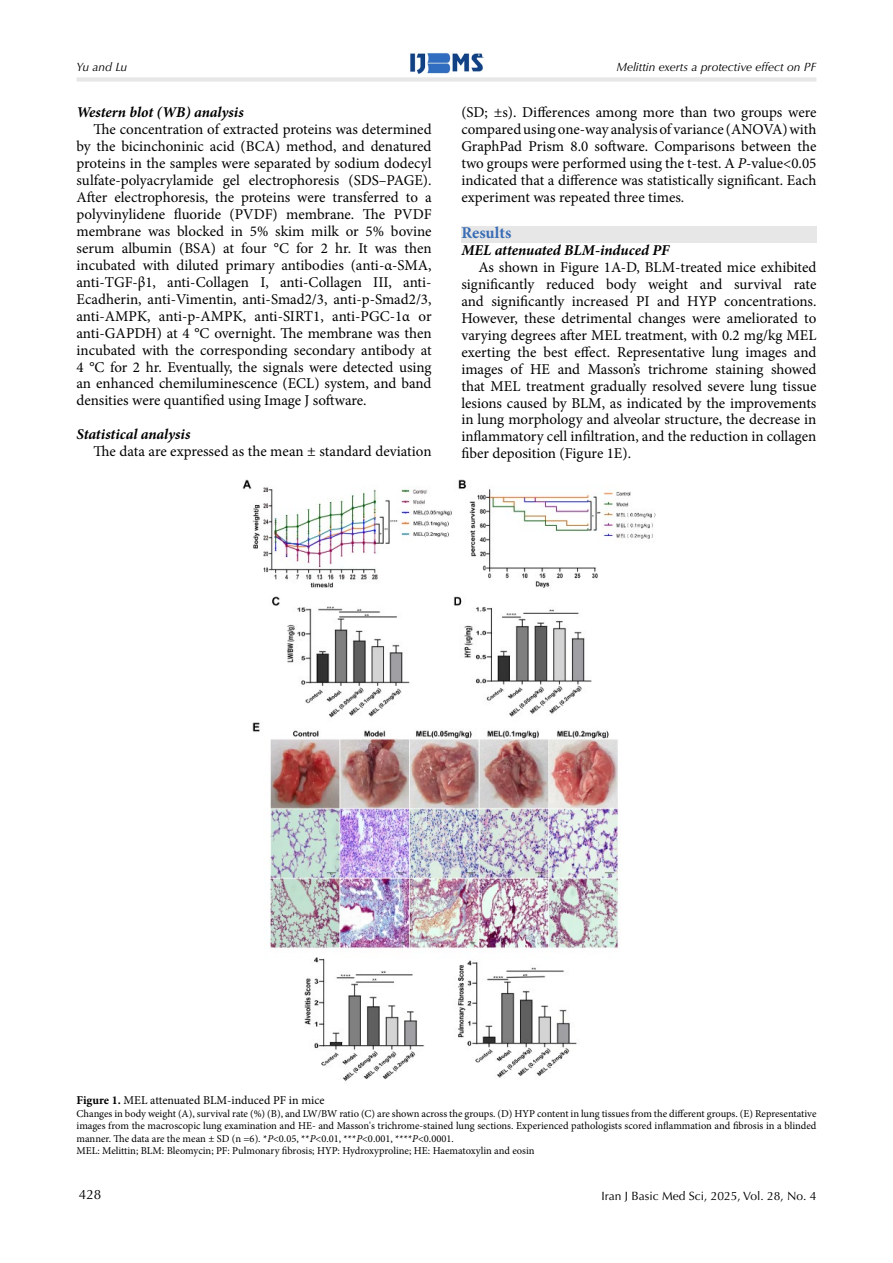
<style>
.page{position:relative;width:893px;height:1263px;background:#fff}
.page>*{position:absolute;margin:0;border:0;box-sizing:border-box;transform-origin:0 0}
.t1{font:700 16.5px "Minion Pro";color:#396cb5}
.t2{font:15px/17px "Minion Pro";color:#000;text-align:justify}
.t3{font:italic 700 15px "Minion Pro";letter-spacing:-.005em;color:#000}
.t4{font:13.5px "Optima LT Std";color:#000}
.t5{font:italic 12px "Optima LT Std";color:#000}
.t6{font:12px "Minion Pro";color:#000}
.t7{font:12px "Optima LT Std";color:#000}
.t8{font:10.5px/12.6px "Minion Pro";color:#000}
.s1{font-style:italic}
.s2{font-weight:700}
</style>
<div class="page">
<img style="left:410px;top:52px;width:74px;height:22px">
<div style="left:77px;top:77px;width:739px;height:5px;background:#e7e7e7"></div>
<div style="left:461px;top:226px;width:355px;height:16px;background:#e7e7e7"></div>
<img style="left:242px;top:479px;width:414px;height:602px">
<p class="t5" style="left:77px;top:60px;width:52px">Yu and Lu</p>
<p class="t5" style="left:616px;top:60px;width:202px">Melittin exerts a protective effect on PF</p>
<p class="t3" style="left:77px;top:102px;width:169px">Western blot (WB) analysis</p>
<p class="t2" style="left:77px;top:121px;width:357px;text-indent:17px">The concentration of extracted proteins was determined by the bicinchoninic acid (BCA) method, and denatured proteins in the samples were separated by sodium dodecyl sulfate-polyacrylamide gel electrophoresis (SDS–PAGE).<br>After electrophoresis, the proteins were transferred to a polyvinylidene fluoride (PVDF) membrane. The PVDF membrane was blocked in 5% skim milk or 5% bovine serum albumin (BSA) at four °C for 2 hr. It was then incubated with diluted primary antibodies (anti-α-SMA, anti-TGF-β1, anti-Collagen I, anti-Collagen III, anti-Ecadherin, anti-Vimentin, anti-Smad2/3, anti-p-Smad2/3, anti-AMPK, anti-p-AMPK, anti-SIRT1, anti-PGC-1α or anti-GAPDH) at 4 °C overnight. The membrane was then incubated with the corresponding secondary antibody at 4 °C for 2 hr. Eventually, the signals were detected using an enhanced chemiluminescence (ECL) system, and band densities were quantified using Image J software.</p>
<p class="t3" style="left:77px;top:424px;width:115px">Statistical analysis</p>
<p class="t2" style="left:94px;top:443px;width:339px">The data are expressed as the mean ± standard deviation</p>
<p class="t2" style="left:461px;top:104px;width:357px">(SD; ±s). Differences among more than two groups were compared using one-way analysis of variance (ANOVA) with GraphPad Prism 8.0 software. Comparisons between the two groups were performed using the t-test. A <span class="s1">P</span>-value&lt;0.05 indicated that a difference was statistically significant. Each experiment was repeated three times.</p>
<p class="t1" style="left:461px;top:221px;width:51px">Results</p>
<p class="t3" style="left:461px;top:239px;width:209px">MEL attenuated BLM-induced PF</p>
<p class="t2" style="left:461px;top:259px;width:357px;text-indent:17px">As shown in Figure 1A-D, BLM-treated mice exhibited significantly reduced body weight and survival rate and significantly increased PI and HYP concentrations.<br>However, these detrimental changes were ameliorated to varying degrees after MEL treatment, with 0.2 mg/kg MEL exerting the best effect. Representative lung images and images of HE and Masson’s trichrome staining showed that MEL treatment gradually resolved severe lung tissue lesions caused by BLM, as indicated by the improvements in lung morphology and alveolar structure, the decrease in inflammatory cell infiltration, and the reduction in collagen fiber deposition (Figure 1E).</p>
<p class="t6" style="left:77px;top:1092px;width:250px"><span class="s2">Figure 1.</span> MEL attenuated BLM-induced PF in mice</p>
<p class="t8" style="left:77px;top:1107px;width:741px">Changes in body weight (A), survival rate (%) (B), and LW/BW ratio (C) are shown across the groups. (D) HYP content in lung tissues from the different groups. (E) Representative images from the macroscopic lung examination and HE- and Masson's trichrome-stained lung sections. Experienced pathologists scored inflammation and fibrosis in a blinded manner. The data are the mean ± SD (n =6). *<span class="s1">P</span>&lt;0.05, **<span class="s1">P</span>&lt;0.01, ***<span class="s1">P</span>&lt;0.001, ****<span class="s1">P</span>&lt;0.0001.<br>MEL: Melittin; BLM: Bleomycin; PF: Pulmonary fibrosis; HYP: Hydroxyproline; HE: Haematoxylin and eosin</p>
<p class="t4" style="left:79px;top:1187px;width:24px">428</p>
<p class="t7" style="left:602px;top:1188px;width:216px">Iran J Basic Med Sci, 2025, Vol. 28, No. 4</p>
</div>
